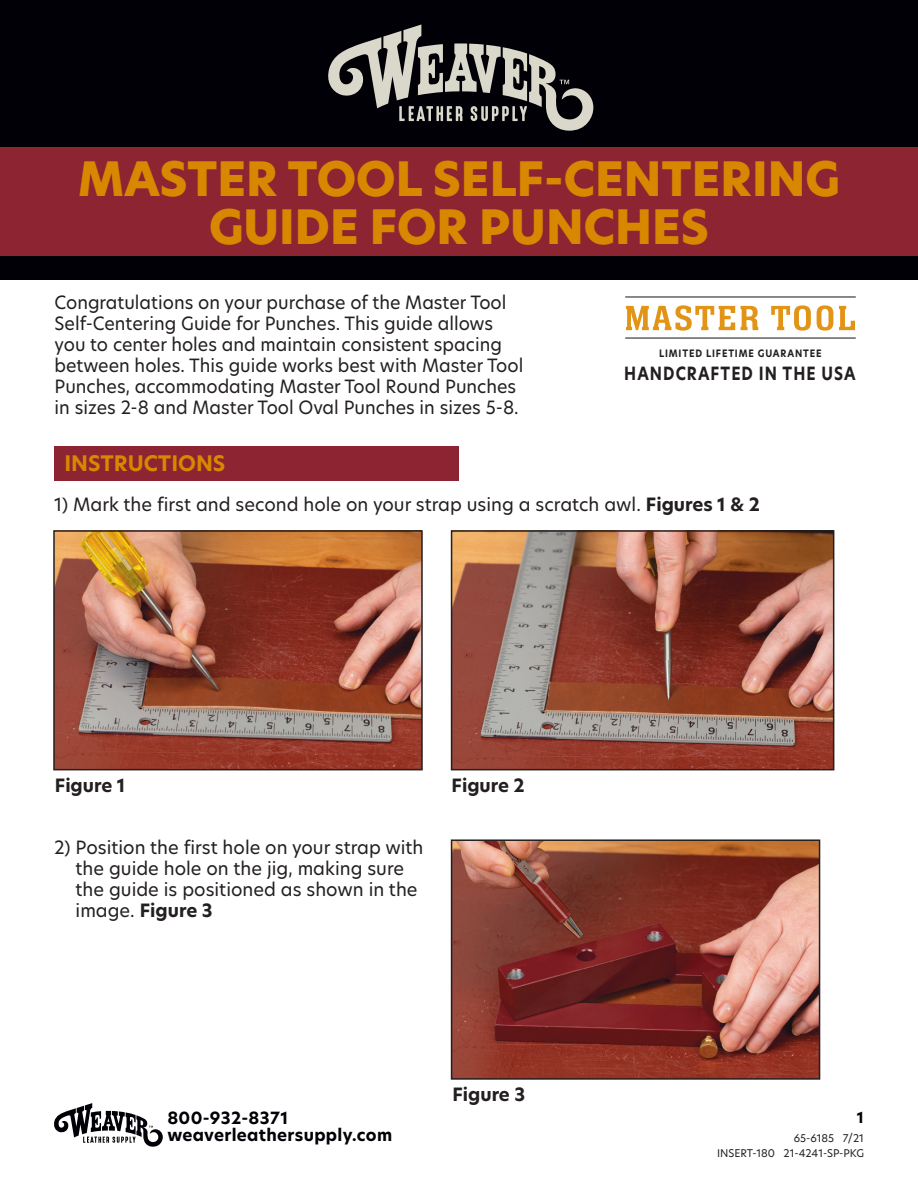
<style>
.page{position:relative;width:918px;height:1188px;background:#fff}
.page>*{position:absolute;margin:0;border:0;box-sizing:border-box;transform-origin:0 0}
.t1{font:800 46.5px "Hero New";color:#d78800}
.t2{font:700 21px "Hero New";color:#d78800}
.t3{font:18px/21px "Hero New";color:#231f20}
.t4{font:700 18px "Hero New";color:#231f20}
.t5{font:700 17.85px "Hero New";letter-spacing:.07em;color:#231f20;scale:.85 1}
.t6{font:700 16.5px "Hero New";letter-spacing:.02em;color:#000006}
.t7{font:700 15px "Hero New";color:#000006}
.t8{font:10.5px "Hero New";color:#231f20}
.t9{font:700 10.05px "Hero New";letter-spacing:.095em;color:#231f20;scale:.9 1}
.s1{font-weight:700}
</style>
<div class="page">
<div style="left:0;top:0;width:918px;height:280px;background:#000006"></div>
<svg style="left:328px;top:24px;width:266px;height:107px"></svg>
<div style="left:0;top:147px;width:918px;height:109px;background:#8d2431"></div>
<svg style="left:626px;top:305px;width:132px;height:26px"></svg>
<svg style="left:771px;top:305px;width:40px;height:26px"></svg>
<svg style="left:817px;top:305px;width:16px;height:26px"></svg>
<svg style="left:839px;top:306px;width:16px;height:24px"></svg>
<hr style="left:625px;top:296px;width:231px;height:2px;background:#231f20">
<hr style="left:625px;top:338px;width:231px;height:1px;background:#231f20">
<svg style="left:54px;top:1103px;width:109px;height:44px"></svg>
<div style="left:54px;top:446px;width:405px;height:34px;background:#8d2431"></div>
<img style="left:56px;top:533px;width:364px;height:234px">
<div style="left:53px;top:530px;width:370px;height:240px;border:2px solid #231f20"></div>
<img style="left:454px;top:842px;width:363px;height:235px">
<div style="left:451px;top:839px;width:369px;height:241px;border:2px solid #231f20"></div>
<img style="left:454px;top:533px;width:377px;height:234px">
<div style="left:451px;top:530px;width:383px;height:240px;border:2px solid #231f20"></div>
<p class="t1" style="left:78px;top:147px;width:763px">MASTER TOOL SELF-CENTERING</p>
<p class="t1" style="left:209px;top:195px;width:501px">GUIDE FOR PUNCHES</p>
<p class="t3" style="left:55px;top:292px;width:470px">Congratulations on your purchase of the Master Tool Self-Centering Guide for Punches. This guide allows you to center holes and maintain consistent spacing between holes. This guide works best with Master Tool Punches, accommodating Master Tool Round Punches in sizes 2-8 and Master Tool Oval Punches in sizes 5-8.</p>
<p class="t9" style="left:659px;top:346px;width:182px">LIMITED LIFETIME GUARANTEE</p>
<p class="t5" style="left:624px;top:361px;width:274px">HANDCRAFTED IN THE USA</p>
<p class="t2" style="left:64px;top:449px;width:162px">INSTRUCTIONS</p>
<p class="t3" style="left:54px;top:494px;width:708px">1) Mark the first and second hole on your strap using a scratch awl. <span class="s1">Figures 1 &amp; 2</span></p>
<p class="t4" style="left:55px;top:773px;width:72px">Figure 1</p>
<p class="t3" style="left:76px;top:836px;width:349px;text-indent:-22px">2) Position the first hole on your strap with the guide hole on the jig, making sure the guide is positioned as shown in the image. <span class="s1">Figure 3</span></p>
<p class="t4" style="left:452px;top:773px;width:75px">Figure 2</p>
<p class="t4" style="left:452px;top:1082px;width:74px">Figure 3</p>
<p class="t6" style="left:167px;top:1107px;width:122px">800-932-8371</p>
<p class="t7" style="left:857px;top:1108px;width:9px">1</p>
<p class="t6" style="left:167px;top:1124px;width:226px">weaverleathersupply.com</p>
<p class="t8" style="left:794px;top:1131px;width:72px">65-6185 7/21</p>
<p class="t8" style="left:717px;top:1146px;width:148px">INSERT-180 21-4241-SP-PKG</p>
</div>
